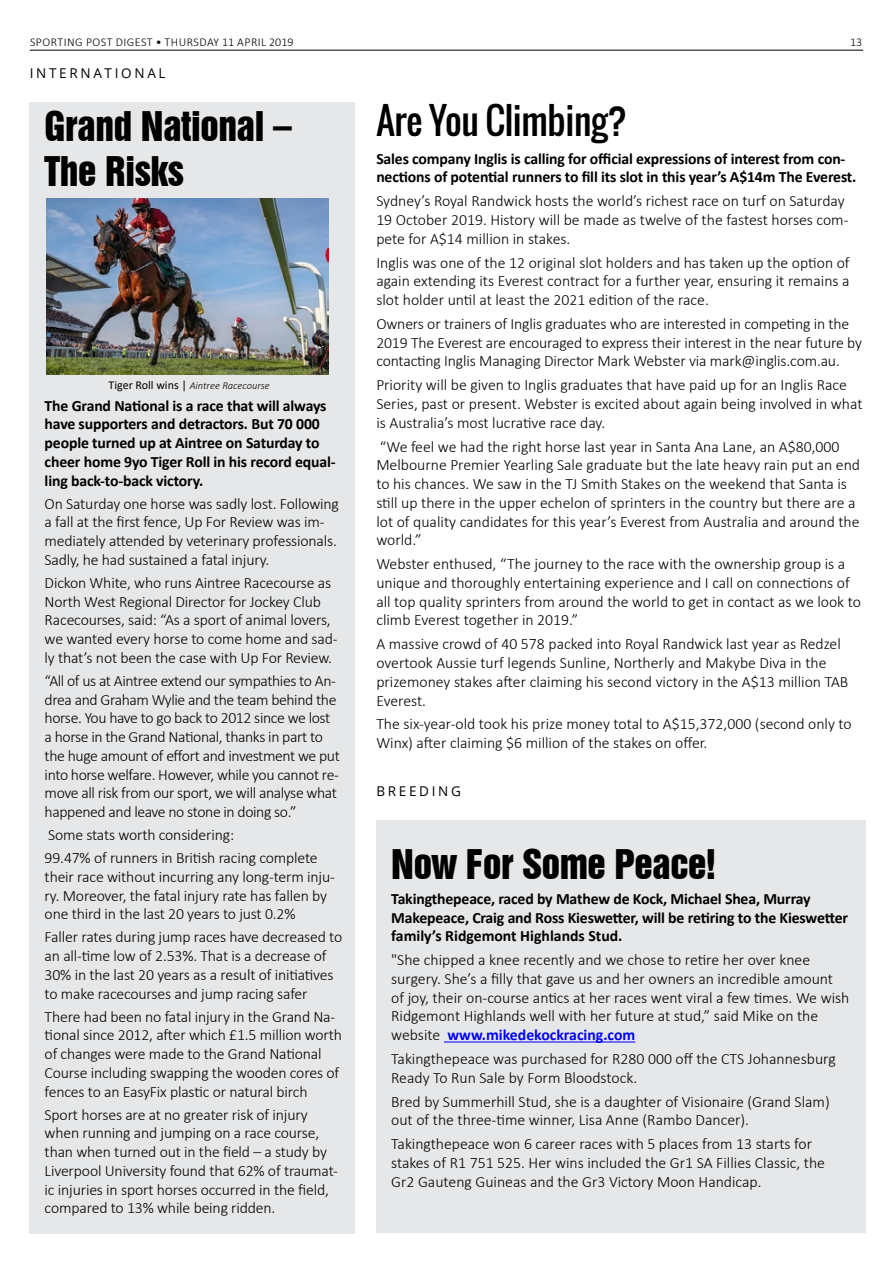
<style>
.page{position:relative;width:893px;height:1263px;background:#fff}
.page>*{position:absolute;margin:0;border:0;box-sizing:border-box;transform-origin:0 0}
.t1{font:37.5px/45px "Swiss 921 BT Regular A";letter-spacing:-.01em;color:#000}
.t2{font:36px "Oswald";letter-spacing:-.01em;color:#000}
.t3{font:300 15.75px/18.8px "Calibri";letter-spacing:-.01em;color:#000}
.t4{font:700 15.75px/18.8px "Calibri";letter-spacing:-.01em;color:#000}
.t5{font:13.5px "Open Sans";letter-spacing:.2em;color:#000}
.t6{font:300 12px "Calibri";letter-spacing:.04em;color:#000}
.t7{font:italic 300 10.5px "Calibri";color:#000}
.s1{font-weight:400;font-style:normal;font-size:12px}
.s2{font-weight:700;color:#00f}
</style>
<div class="page">
<hr style="left:30px;top:50px;width:833px;height:1px;background:#000">
<div style="left:376px;top:821px;width:489px;height:412px;background:#e6e7e8"></div>
<div style="left:30px;top:102px;width:325px;height:1131px;background:#e6e7e8"></div>
<hr style="left:444px;top:1041px;width:191px;height:1px;background:#00f">
<img style="left:47px;top:199px;width:282px;height:175px">
<p class="t6" style="left:30px;top:34px;width:265px">SPORTING POST DIGEST • thursday 11 apri l 2019</p>
<p class="t6" style="left:850px;top:34px;width:14px">13</p>
<p class="t5" style="left:30px;top:64px;width:137px">INT ERNAT IONAL</p>
<h1 class="t1" style="left:45px;top:103px;width:249px">Grand National –<br>The Risks</h1>
<h2 class="t2" style="left:376px;top:94px;width:253px">Are You Climbing?</h2>
<p class="t4" style="left:376px;top:149px;width:482px">Sales company Inglis is calling for official expressions of interest from con&shy;nections of potential runners to fill its slot in this year’s A$14m The Everest.</p>
<p class="t3" style="left:376px;top:192px;width:474px">Sydney’s Royal Randwick hosts the world’s richest race on turf on Saturday<br>19 October 2019. H istory will be made as twelve of the fastest horses com&shy;pete for A$14 million in stakes.</p>
<p class="t3" style="left:376px;top:253px;width:475px;text-align:justify">Inglis was one of the 12 original slot holders and has taken up the option of again extending its Everest contract for a further year, ensuring it remains a slot holder until at least the 2021 edition of the race.</p>
<p class="t3" style="left:376px;top:314px;width:487px">Owners or trainers of Inglis graduates who are interested in competing in the<br>2019 The Everest are encouraged to express their interest in the near future by contacting Inglis Managing Director Mark Webster via mark@inglis.com.au.</p>
<p class="t3" style="left:376px;top:376px;width:488px">Priority will be given to Inglis graduates that have paid up for an Inglis Race<br>Series, past or present. Webster is excited about again being involved in what is Australia’s most lucrative race day.</p>
<p class="t3" style="left:376px;top:437px;width:485px">“We feel we had the right horse last year in Santa Ana Lane, an A$80,000<br>Melbourne Premier Yearling Sale graduate but the late heavy rain put an end to his chances. We saw in the TJ Smith Stakes on the weekend that Santa is still up there in the upper echelon of sprinters in the country but there are a lot of quality candidates for this year’s Everest from Australia and around the world.”</p>
<p class="t3" style="left:376px;top:554px;width:486px">Webster enthused, “The journey to the race with the ownership group is a unique and thoroughly entertaining experience and I call on connections of all top quality sprinters from around the world to get in contact as we look to climb Everest together in 2019.”</p>
<p class="t3" style="left:376px;top:634px;width:473px">A massive crowd of 40 578 packed into Royal Randwick last year as Redzel overtook Aussie turf legends Sunline, Northerly and Makybe Diva in the prizemoney stakes after claiming his second victory in the A$13 million TAB Everest.</p>
<p class="t3" style="left:376px;top:715px;width:477px">The six-year-old took his prize money total to A$15,372,000 (second only to<br>Winx) after claiming $6 million of the stakes on offer.</p>
<p class="t7" style="left:109px;top:378px;width:163px"><span class="s1">Tiger Roll wins |</span> Aintree Racecourse</p>
<p class="t4" style="left:45px;top:396px;width:293px">The Grand National is a race that will always have supporters and detractors. But 70 000 people turned up at Aintree on Saturday to cheer home 9yo Tiger Roll in his record equal&shy;ling back-to-back victory.</p>
<p class="t3" style="left:45px;top:494px;width:296px">On Saturday one horse was sadly lost. Following a fall at the first fence, U p For Review was im&shy;mediately attended by veterinary professionals.<br>Sadly, he had sustained a fatal injury.</p>
<p class="t3" style="left:45px;top:573px;width:295px">Dickon White, who runs Aintree Racecourse as North West Regional Director for Jockey Club Racecourses, said: “As a sport of animal lovers, we wanted every horse to come home and sad&shy;ly that’s not been the case with U p For Review.</p>
<p class="t3" style="left:45px;top:671px;width:297px">“All of us at Aintree extend our sympathies to An&shy;drea and Graham Wylie and the team behind the horse. You have to go back to 2012 since we lost a horse in the Grand National, thanks in part to the huge amount of effort and investment we put into horse welfare. H owever, while you cannot re&shy;move all risk from our sport, we will analyse what happened and leave no stone in doing so.”</p>
<p class="t3" style="left:45px;top:823px;width:275px;line-height:23px">Some stats worth considering:<br>99.47% of runners in British racing complete</p>
<p class="t3" style="left:45px;top:867px;width:292px">their race without incurring any long-term inju&shy;ry. Moreover, the fatal injury rate has fallen by one third in the last 20 years to just 0.2%</p>
<p class="t3" style="left:45px;top:927px;width:299px">Faller rates during jump races have decreased to an all-time low of 2.53%. That is a decrease of 30% in the last 20 years as a result of initiatives to make racecourses and jump racing safer</p>
<p class="t3" style="left:45px;top:1007px;width:299px">There had been no fatal injury in the Grand Na&shy;tional since 2012, after which £1.5 million worth of changes were made to the Grand National Course including swapping the wooden cores of fences to an EasyFix plastic or natural birch</p>
<p class="t3" style="left:45px;top:1105px;width:295px">Sport horses are at no greater risk of injury when running and jumping on a race course, than when turned out in the field – a study by Liverpool U niversity found that 62% of traumat&shy;ic injuries in sport horses occurred in the field, compared to 13% while being ridden.</p>
<p class="t5" style="left:376px;top:782px;width:86px">B REEDING</p>
<h1 class="t1" style="left:391px;top:841px;width:326px">Now For Some Peace!</h1>
<p class="t4" style="left:391px;top:889px;width:458px">Takingthepeace, raced by Mathew de Kock, Michael Shea, Murray<br>Makepeace, Craig and Ross Kieswetter, will be retiring to the Kieswetter family’s Ridgemont Highlands Stud.</p>
<p class="t3" style="left:391px;top:950px;width:460px">"She chipped a knee recently and we chose to retire her over knee surgery. She’s a filly that gave us and her owners an incredible amount of joy, their on-course antics at her races went viral a few times. We wish Ridgemont H ighlands well with her future at stud,” said Mike on the website <span class="s2">www.mikedekockracing.com</span></p>
<p class="t3" style="left:391px;top:1049px;width:446px">Takingthepeace was purchased for R280 000 off the CTS Johannesburg<br>Ready To Run Sale by Form Bloodstock.</p>
<p class="t3" style="left:391px;top:1092px;width:440px">Bred by Summerhill Stud, she is a daughter of Visionaire (Grand Slam) out of the three-time winner, Lisa Anne (Rambo Dancer).</p>
<p class="t3" style="left:391px;top:1134px;width:435px">Takingthepeace won 6 career races with 5 places from 13 starts for stakes of R1 751 525. Her wins included the Gr1 SA Fillies Classic, the<br>Gr2 Gauteng Guineas and the Gr3 Victory Moon Handicap.</p>
</div>
